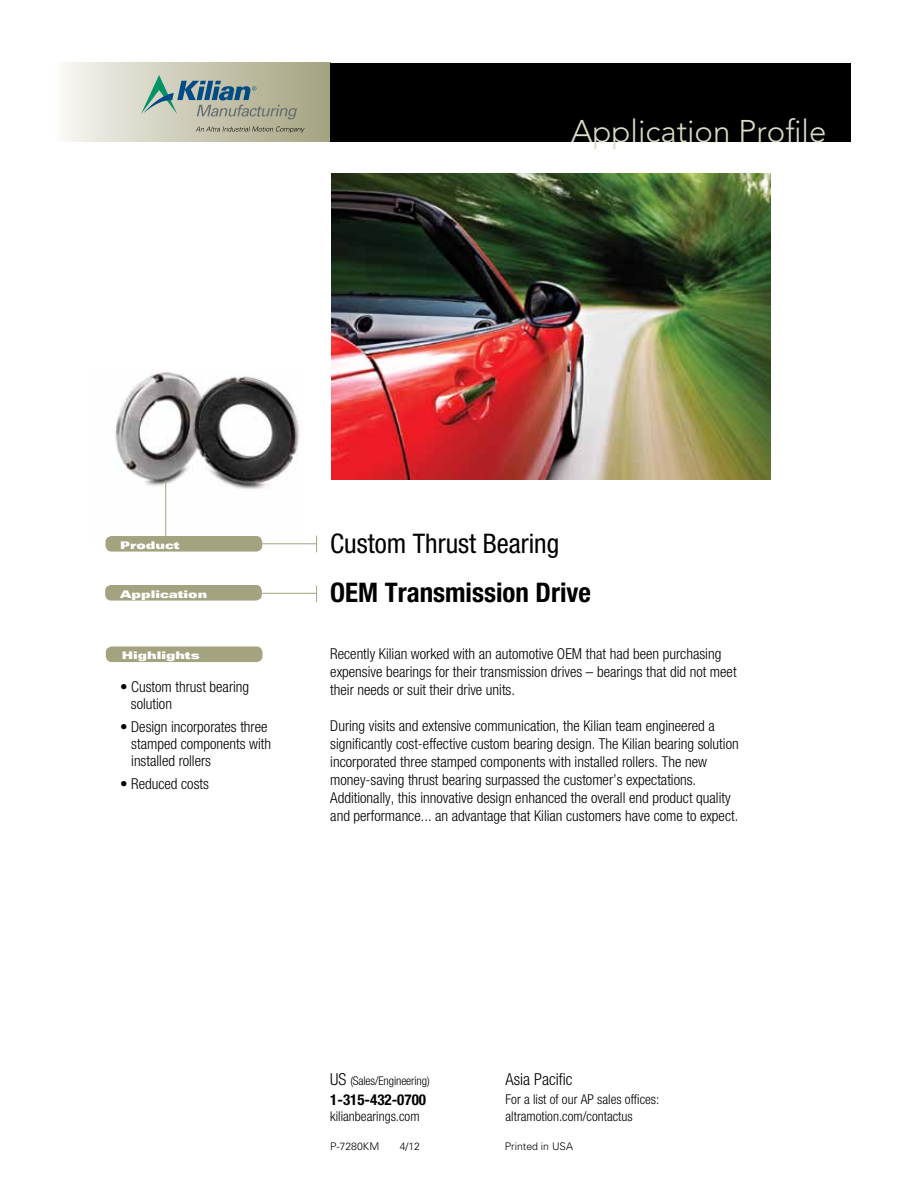
<style>
.page{position:relative;width:918px;height:1188px;background:#fff}
.page>*{position:absolute;margin:0;border:0;box-sizing:border-box;transform-origin:0 0}
.t1{font:300 31.2px "Avenir LT Std";color:#dadbc6}
.t2{font:700 condensed 27px "Helvetica Neue LT Std";color:#000}
.t3{font:condensed 27px "Helvetica Neue LT Std";color:#000}
.t4{font:300 condensed 16.5px "Helvetica Neue LT Std";color:#000}
.t5{font:300 condensed 15px/18px "Helvetica Neue LT Std";color:#000}
.t6{font:700 condensed 15px "Helvetica Neue LT Std";color:#000}
.t7{font:300 condensed 13.5px/16.5px "Helvetica Neue LT Std";color:#000}
.t8{font:300 condensed 12px "Helvetica Neue LT Std";letter-spacing:-.01em;color:#000}
.t9{font:10.5px "Univers LT Std X Black Ex";color:#fff}
.t10{font:300 10.5px "Univers LT Std";color:#000}
.s1{font-size:16.5px}
</style>
<div class="page">
<img style="left:105px;top:370px;width:199px;height:175px">
<div style="left:105px;top:585px;width:157px;height:16px;background:#a4a380;border-radius:6px"></div>
<div style="left:106px;top:536px;width:156px;height:16px;background:#a4a380;border-radius:6px"></div>
<hr style="left:165px;top:480px;width:1px;height:56px;background:#a4a380">
<hr style="left:239px;top:543px;width:78px;height:1px;background:#a4a380">
<svg style="left:316px;top:536px;width:1px;height:16px"></svg>
<svg style="left:316px;top:585px;width:1px;height:17px"></svg>
<hr style="left:239px;top:593px;width:78px;height:1px;background:#a4a380">
<img style="left:332px;top:174px;width:439px;height:306px">
<div style="left:106px;top:646px;width:157px;height:16px;background:#a4a380;border-radius:6px"></div>
<div style="left:54px;top:63px;width:276px;height:79px;background:linear-gradient(to right,#f8f7f4,#a3a17d)"></div>
<div style="left:330px;top:63px;width:520px;height:79px;background:#000"></div>
<svg style="left:196px;top:126px;width:109px;height:7px"></svg>
<svg style="left:141px;top:75px;width:156px;height:44px;background:#9dab9f"></svg>
<h1 class="t1" style="left:571px;top:113px;width:257px">Application Profile</h1>
<p class="t9" style="left:120px;top:539px;width:61px">Product</p>
<p class="t9" style="left:120px;top:588px;width:89px">Application</p>
<p class="t9" style="left:122px;top:649px;width:80px">Highlights</p>
<p class="t5" style="left:131px;top:678px;width:120px;line-height:17.2px;text-indent:-11px">• Custom thrust bearing solution</p>
<p class="t5" style="left:131px;top:718px;width:141px;line-height:17.2px;text-indent:-11px">• Design incorporates three stamped components with installed rollers</p>
<p class="t5" style="left:120px;top:775px;width:90px">• Reduced costs</p>
<h2 class="t3" style="left:330px;top:528px;width:230px">Custom Thrust Bearing</h2>
<h2 class="t2" style="left:330px;top:576px;width:262px">OEM Transmission Drive</h2>
<p class="t5" style="left:330px;top:644px;width:408px">Recently Kilian worked with an automotive OEM that had been purchasing expensive bearings for their transmission drives – bearings that did not meet their needs or suit their drive units.</p>
<p class="t5" style="left:330px;top:716px;width:410px">During visits and extensive communication, the Kilian team engineered a significantly cost-effective custom bearing design. The Kilian bearing solution incorporated three stamped components with installed rollers. The new money-saving thrust bearing surpassed the customer’s expectations.<br>Additionally, this innovative design enhanced the overall end product quality and performance... an advantage that Kilian customers have come to expect.</p>
<p class="t8" style="left:330px;top:1074px;width:101px"><span class="s1">US</span> (Sales/Engineering)</p>
<p class="t6" style="left:330px;top:1090px;width:97px">1-315-432-0700</p>
<p class="t7" style="left:330px;top:1108px;width:91px">kilianbearings.com</p>
<p class="t4" style="left:506px;top:1069px;width:69px">Asia Pacific</p>
<p class="t7" style="left:506px;top:1091px;width:155px">For a list of our AP sales offices: altramotion.com/contactus</p>
<p class="t10" style="left:330px;top:1140px;width:51px">P-7280KM</p>
<p class="t10" style="left:400px;top:1140px;width:22px">4/12</p>
<p class="t10" style="left:505px;top:1140px;width:70px">Printed in USA</p>
</div>
